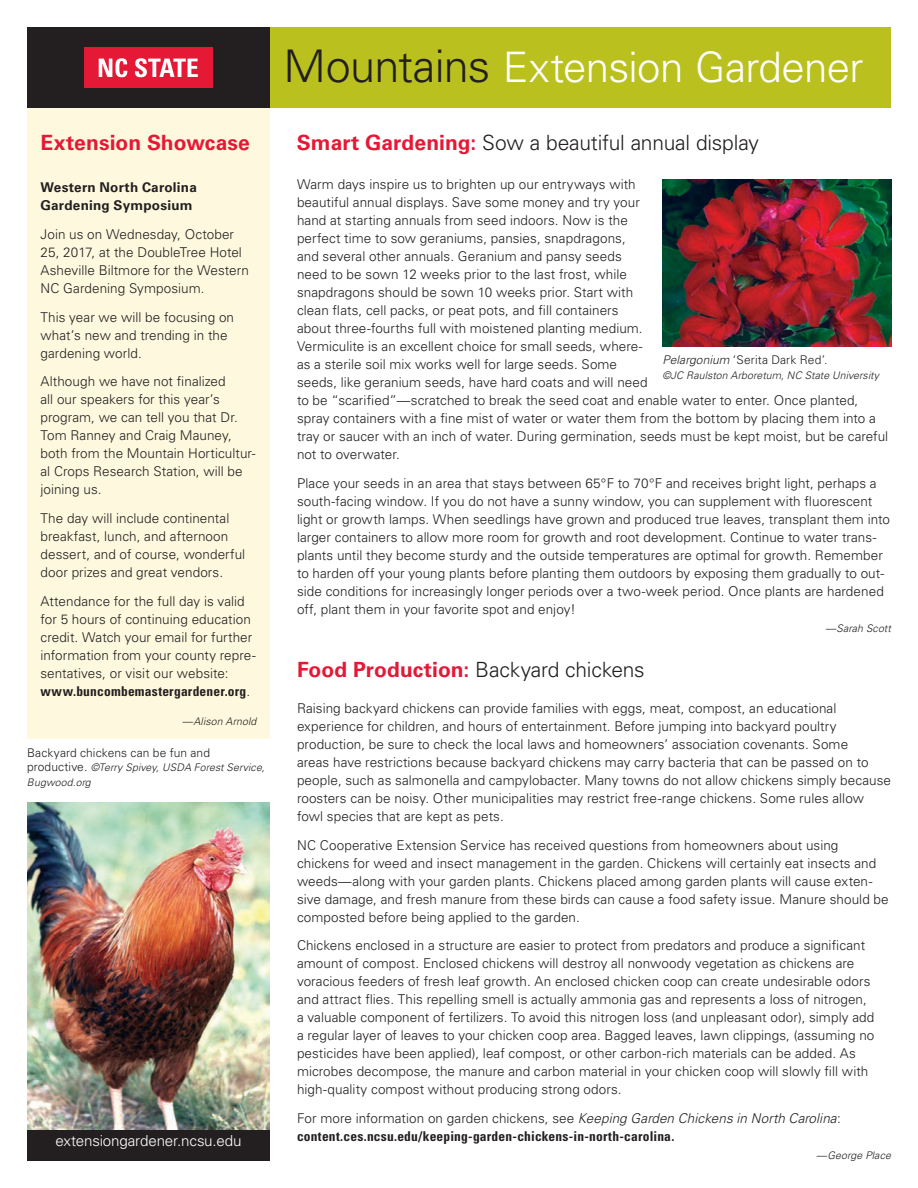
<style>
.page{position:relative;width:918px;height:1188px;background:#fff}
.page>*{position:absolute;margin:0;border:0;box-sizing:border-box;transform-origin:0 0}
.t1{font:300 42px "Univers LT Std";letter-spacing:-.015em;color:#fff}
.Section_Head_2015{font:300 21px "Univers LT Std";letter-spacing:-.01em;color:#231f20}
.t2{font:700 21px "Univers LT Std";letter-spacing:.005em;color:#e51836}
.t3{font:300 15.15px "Univers LT Std";letter-spacing:-.01em;color:#fff}
._2015_Body_Text{font:300 13.5px/18px "Univers LT Std";letter-spacing:.005em;color:#231f20}
._2015_Body_Text-2{font:700 condensed 13.5px/18px "Univers LT Std";letter-spacing:.01em;color:#231f20}
._2015_Body_Text-3{font:700 13.5px/18px "Univers LT Std";letter-spacing:.015em;color:#231f20}
._2015_Byline{font:300 12px "Univers LT Std";letter-spacing:.01em;color:#231f20}
._2015_Byline-2{font:italic 300 10.5px/14.4px "Univers LT Std";letter-spacing:.01em;color:#231f20}
.s1{font-size:45px;color:#231f20}
.s2{font-weight:700;color:#e51836}
.s3{font-weight:700;font-stretch:condensed}
.s4{font-style:normal;font-size:12px}
.s5{font-style:italic}
.s6{font-weight:300;font-stretch:normal}
.s7{font-weight:300;font-style:italic;font-stretch:normal}
</style>
<div class="page">
<div style="left:270px;top:27px;width:621px;height:81px;background:#bac11f"></div>
<div style="left:27px;top:27px;width:243px;height:81px;background:#231f20"></div>
<div style="left:84px;top:48px;width:129px;height:40px;background:#e51836"></div>
<svg style="left:99px;top:58px;width:28px;height:19px"></svg>
<svg style="left:135px;top:58px;width:63px;height:19px"></svg>
<div style="left:27px;top:1127px;width:243px;height:34px;background:#231f20"></div>
<div style="left:27px;top:108px;width:243px;height:631px;background:#fef9de"></div>
<img style="left:27px;top:802px;width:243px;height:327px">
<img style="left:662px;top:179px;width:229px;height:168px">
<p class="t1" style="left:284px;top:42px;width:582px"><span class="s1">Mountains</span> Extension Gardener</p>
<p class="t2" style="left:40px;top:131px;width:211px">Extension Showcase</p>
<p class="Section_Head_2015" style="left:297px;top:130px;width:464px"><span class="s2">Smart Gardening:</span> Sow a beautiful annual display</p>
<p class="_2015_Body_Text-3" style="left:40px;top:178px;width:158px">Western North Carolina<br>Gardening Symposium</p>
<p class="_2015_Body_Text" style="left:40px;top:225px;width:210px">Join us on Wednesday, October<br>25, 2017, at the DoubleTree Hotel<br>Asheville Biltmore for the Western<br>NC Gardening Symposium.</p>
<p class="_2015_Body_Text" style="left:40px;top:308px;width:195px">This year we will be focusing on what’s new and trending in the gardening world.</p>
<p class="_2015_Body_Text" style="left:40px;top:373px;width:217px">Although we have not finalized<br>all our speakers for this year’s program, we can tell you that Dr.<br>Tom Ranney and Craig Mauney, both from the Mountain Horticultur&shy;al Crops Research Station, will be joining us.</p>
<p class="_2015_Body_Text" style="left:40px;top:509px;width:206px">The day will include continental breakfast, lunch, and afternoon dessert, and of course, wonderful door prizes and great vendors.</p>
<p class="_2015_Body_Text" style="left:40px;top:592px;width:217px">Attendance for the full day is valid for 5 hours of continuing education credit. Watch your email for further information from your county repre&shy;sentatives, or visit our website: <span class="s3">www.buncombemastergardener.org</span>.</p>
<p class="_2015_Byline-2" style="left:182px;top:714px;width:76px">—Alison Arnold</p>
<p class="_2015_Byline" style="left:27px;top:745px;width:185px">Backyard chickens can be fun and</p>
<p class="_2015_Byline-2" style="left:27px;top:760px;width:239px"><span class="s4">productive.</span> ©Terry Spivey, USDA Forest Service,<br>Bugwood.org</p>
<p class="t3" style="left:56px;top:1132px;width:187px">extensiongardener.ncsu.edu</p>
<p class="_2015_Body_Text" style="left:297px;top:175px;width:593px">Warm days inspire us to brighten up our entryways with<br>beautiful annual displays. Save some money and try your<br>hand at starting annuals from seed indoors. Now is the<br>perfect time to sow geraniums, pansies, snapdragons,<br>and several other annuals. Geranium and pansy seeds<br>need to be sown 12 weeks prior to the last frost, while<br>snapdragons should be sown 10 weeks prior. Start with<br>clean flats, cell packs, or peat pots, and fill containers<br>about three-fourths full with moistened planting medium.<br>Vermiculite is an excellent choice for small seeds, where-<br>as a sterile soil mix works well for large seeds. Some<br>seeds, like geranium seeds, have hard coats and will need<br>to be “scarified”—scratched to break the seed coat and enable water to enter. Once planted, spray containers with a fine mist of water or water them from the bottom by placing them into a tray or saucer with an inch of water. During germination, seeds must be kept moist, but be careful not to overwater.</p>
<p class="_2015_Body_Text" style="left:297px;top:474px;width:595px">Place your seeds in an area that stays between 65°F to 70°F and receives bright light, perhaps a south-facing window. If you do not have a sunny window, you can supplement with fluorescent light or growth lamps. When seedlings have grown and produced true leaves, transplant them into larger containers to allow more room for growth and root development. Continue to water trans&shy;plants until they become sturdy and the outside temperatures are optimal for growth. Remember to harden off your young plants before planting them outdoors by exposing them gradually to out&shy;side conditions for increasingly longer periods over a two-week period. Once plants are hardened off, plant them in your favorite spot and enjoy!</p>
<p class="_2015_Byline-2" style="left:825px;top:621px;width:67px">—Sarah Scott</p>
<p class="_2015_Byline" style="left:662px;top:353px;width:167px"><span class="s5">Pelargonium</span> ‘Serita Dark Red’.</p>
<p class="_2015_Byline-2" style="left:662px;top:368px;width:218px">©JC Raulston Arboretum, NC State University</p>
<p class="Section_Head_2015" style="left:297px;top:657px;width:349px"><span class="s2">Food Production:</span> Backyard chickens</p>
<p class="_2015_Body_Text" style="left:297px;top:699px;width:596px">Raising backyard chickens can provide families with eggs, meat, compost, an educational experience for children, and hours of entertainment. Before jumping into backyard poultry production, be sure to check the local laws and homeowners’ association covenants. Some<br>areas have restrictions because backyard chickens may carry bacteria that can be passed on to people, such as salmonella and campylobacter. Many towns do not allow chickens simply because roosters can be noisy. Other municipalities may restrict free-range chickens. Some rules allow fowl species that are kept as pets.</p>
<p class="_2015_Body_Text" style="left:297px;top:836px;width:593px">NC Cooperative Extension Service has received questions from homeowners about using chickens for weed and insect management in the garden. Chickens will certainly eat insects and weeds—along with your garden plants. Chickens placed among garden plants will cause exten&shy;sive damage, and fresh manure from these birds can cause a food safety issue. Manure should be composted before being applied to the garden.</p>
<p class="_2015_Body_Text" style="left:297px;top:937px;width:579px">Chickens enclosed in a structure are easier to protect from predators and produce a significant amount of compost. Enclosed chickens will destroy all nonwoody vegetation as chickens are voracious feeders of fresh leaf growth. An enclosed chicken coop can create undesirable odors and attract flies. This repelling smell is actually ammonia gas and represents a loss of nitrogen, a valuable component of fertilizers. To avoid this nitrogen loss (and unpleasant odor), simply add a regular layer of leaves to your chicken coop area. Bagged leaves, lawn clippings, (assuming no pesticides have been applied), leaf compost, or other carbon-rich materials can be added. As microbes decompose, the manure and carbon material in your chicken coop will slowly fill with high-quality compost without producing strong odors.</p>
<p class="_2015_Body_Text-2" style="left:297px;top:1109px;width:545px"><span class="s6">For more information on garden chickens, see</span> <span class="s7">Keeping Garden Chickens in North Carolina</span><span class="s6">: </span>content.ces.ncsu.edu/keeping-garden-chickens-in-north-carolina.</p>
<p class="_2015_Byline-2" style="left:816px;top:1149px;width:76px">—George Place</p>
</div>
